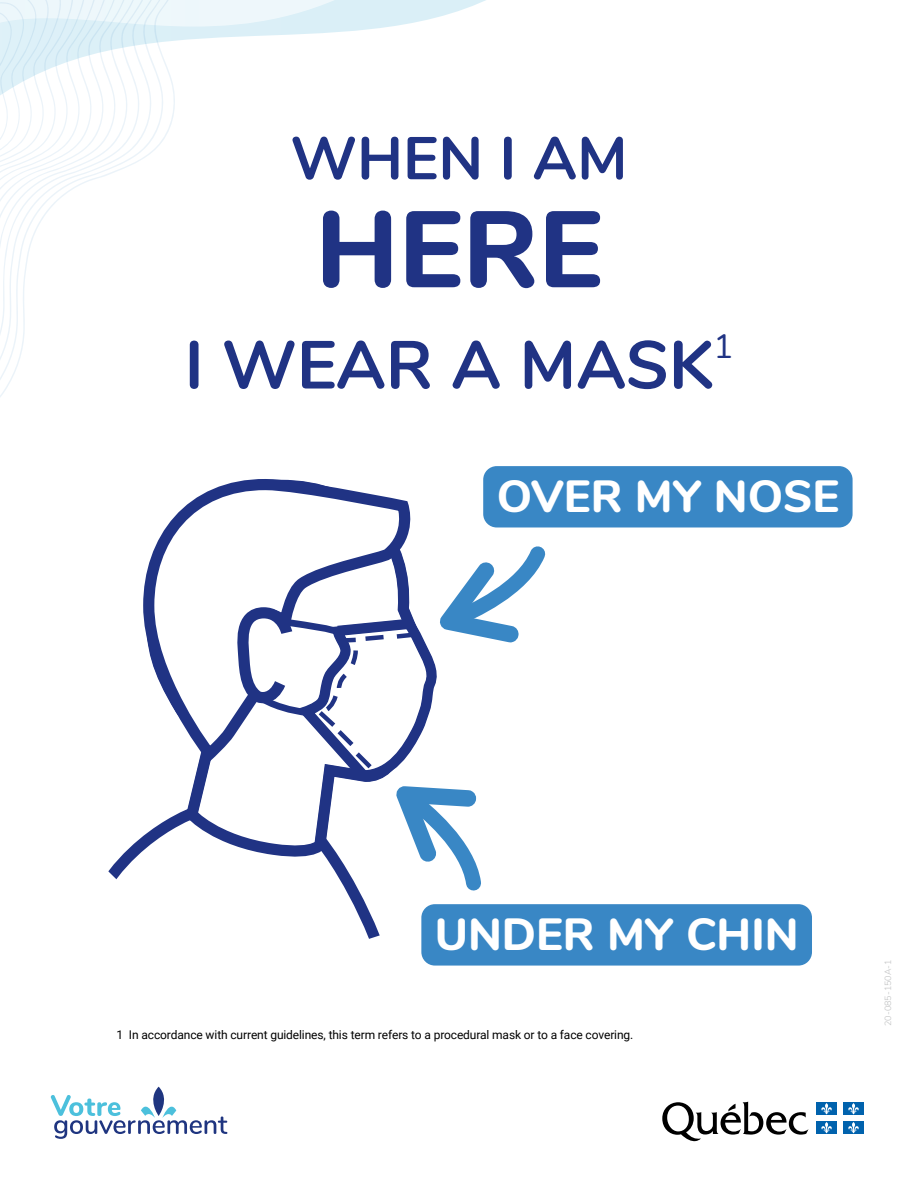
<style>
.page{position:relative;width:918px;height:1188px;background:#fff}
.page>*{position:absolute;margin:0;border:0;box-sizing:border-box;transform-origin:0 0}
.t1{font:800 108px "Nunito";color:#203384}
.t2{font:700 67.5px "Nunito";color:#203384}
.t3{font:700 60px "Nunito";color:#203384}
.t4{font:800 45px "Nunito";color:#fff}
.t5{font:33.3px "Nunito";color:#203384}
.t6{font:12px "Roboto";letter-spacing:-.01em;color:#000}
.t7{font:300 9px "Nunito";color:#bfc0c1}
</style>
<div class="page">
<svg style="left:374px;top:0;width:112px;height:29px"></svg>
<svg style="left:196px;top:0;width:178px;height:39px;background:#e5f3f9"></svg>
<svg style="left:175px;top:0;width:13px;height:41px"></svg>
<svg style="left:163px;top:0;width:12px;height:140px"></svg>
<svg style="left:150px;top:0;width:13px;height:154px"></svg>
<svg style="left:138px;top:0;width:12px;height:162px"></svg>
<svg style="left:125px;top:0;width:13px;height:168px"></svg>
<svg style="left:113px;top:0;width:12px;height:173px"></svg>
<svg style="left:101px;top:0;width:12px;height:177px"></svg>
<svg style="left:0;top:0;width:101px;height:397px"></svg>
<svg style="left:143px;top:564px;width:67px;height:250px"></svg>
<svg style="left:149px;top:479px;width:262px;height:286px"></svg>
<svg style="left:108px;top:814px;width:272px;height:125px"></svg>
<div style="left:421px;top:904px;width:391px;height:62px;background:#3987c5;border-radius:13px"></div>
<div style="left:483px;top:466px;width:370px;height:61px;background:#3987c5;border-radius:13px"></div>
<svg style="left:228px;top:534px;width:318px;height:366px"></svg>
<img style="left:52px;top:1087px;width:175px;height:52px">
<img style="left:662px;top:1101px;width:202px;height:41px">
<h3 class="t3" style="left:290px;top:114px;width:339px">WHEN I AM</h3>
<h1 class="t1" style="left:315px;top:170px;width:289px">HERE</h1>
<h2 class="t2" style="left:185px;top:315px;width:530px">I WEAR A MASK</h2>
<h3 class="t5" style="left:713px;top:322px;width:21px">1</h3>
<h3 class="t4" style="left:497px;top:463px;width:344px">OVER MY NOSE</h3>
<h3 class="t4" style="left:435px;top:901px;width:365px">UNDER MY CHIN</h3>
<p class="t6" style="left:117px;top:1026px;width:518px">1 In accordance with current guidelines, this term refers to a procedural mask or to a face covering.</p>
<p class="t7" style="left:881px;top:1026px;width:68px;rotate:-90deg">20-085-150A-1</p>
</div>
